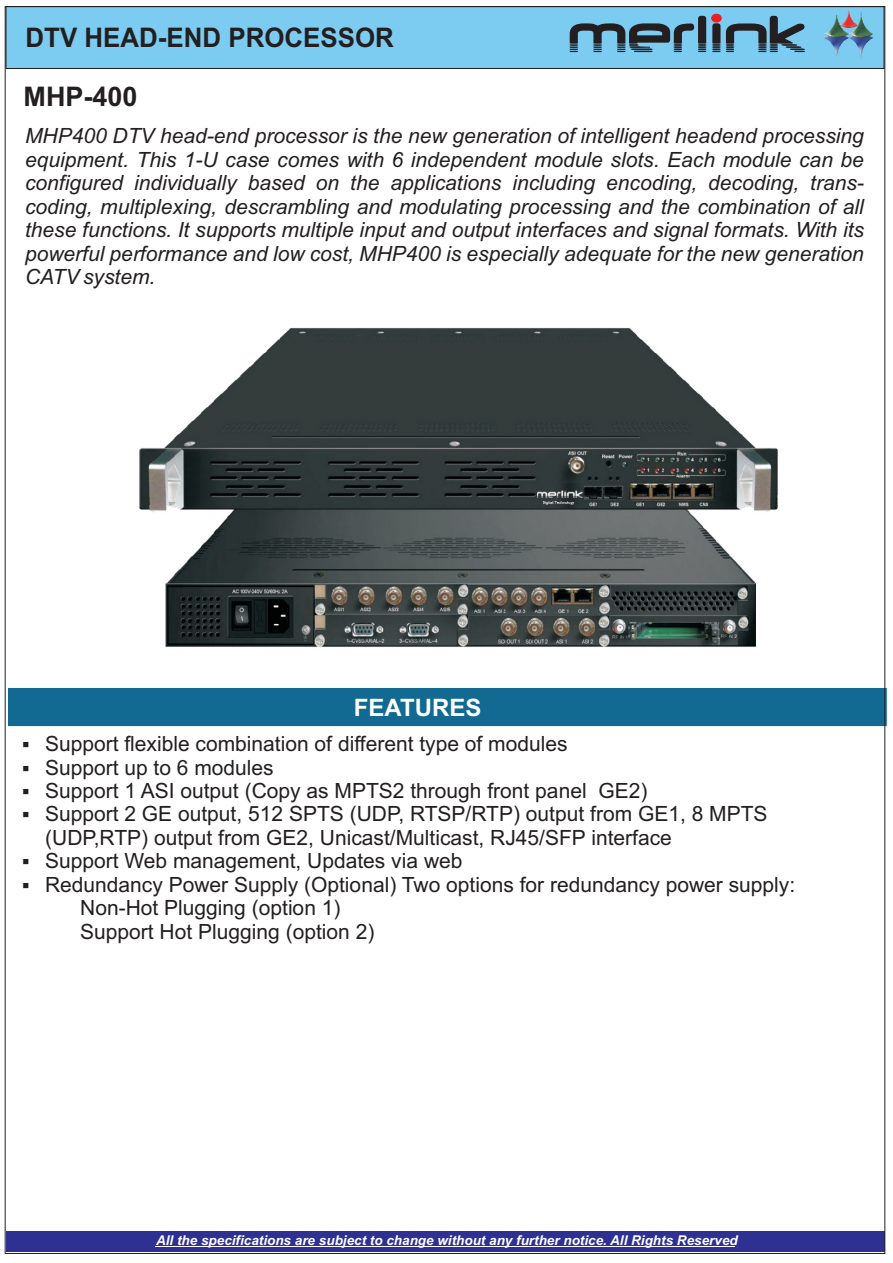
<style>
.page{position:relative;width:893px;height:1263px;background:#fff}
.page>*{position:absolute;margin:0;border:0;box-sizing:border-box;transform-origin:0 0}
.t1{font:700 27px "Arial";color:#231f20;scale:.96 1}
.t2{font:700 27px "Arial";color:#231f20}
.t3{font:700 24px "Arial";color:#fff}
.t4{font:italic 21px/23.4px "Arial";color:#231f20;text-align:justify}
.t5{font:21px/23.4px "Arial";color:#231f20}
.t6{font:17.85px "Wingdings";color:#231f20}
.t7{font:italic 700 13.5px "Arial";color:#fff}
</style>
<div class="page">
<div style="left:7px;top:8px;width:876px;height:61px;background:#7cccf2"></div>
<svg style="left:570px;top:16px;width:235px;height:37px;background:#58869e"></svg>
<div style="left:711px;top:14px;width:11px;height:8px;background:#ee1d23;border:1px solid #ee1d23;border-radius:50%"></div>
<img style="left:822px;top:9px;width:54px;height:52px">
<img style="left:139px;top:328px;width:639px;height:319px">
<div style="left:8px;top:687px;width:880px;height:40px;background:#126992"></div>
<div style="left:6px;top:1231px;width:878px;height:20px;background:#2e3092"></div>
<hr style="left:156px;top:1246px;width:579px;height:1px;background:#fff">
<p class="t1" style="left:26px;top:27px;width:385px">DTV HEAD-END PROCESSOR</p>
<p class="t2" style="left:24px;top:86px;width:116px">MHP-400</p>
<p class="t4" style="left:25px;top:126px;width:840px">MHP400 DTV head-end processor is the new generation of intelligent headend processing equipment. This 1-U case comes with 6 independent module slots. Each module can be configured individually based on the applications including encoding, decoding, trans&shy;coding, multiplexing, descrambling and modulating processing and the combination of all these functions. It supports multiple input and output interfaces and signal formats. With its powerful performance and low cost, MHP400 is especially adequate for the new generation CATV system.</p>
<p class="t3" style="left:354px;top:698px;width:129px">FEATURES</p>
<p class="t5" style="left:22px;top:734px;width:547px">▪Support flexible combination of different type of modules</p>
<p class="t6" style="left:22px;top:784px;width:50px">▪</p>
<p class="t5" style="left:45px;top:757px;width:230px">Support up to 6 modules</p>
<p class="t6" style="left:22px;top:761px;width:50px">▪</p>
<p class="t5" style="left:45px;top:781px;width:724px">Support 1 ASI output (Copy as MPTS2 through front panel GE2)<br>Support 2 GE output, 512 SPTS (UDP, RTSP/RTP) output from GE1, 8 MPTS (UDP,RTP) output from GE2, Unicast/Multicast, RJ45/SFP interface</p>
<p class="t5" style="left:45px;top:851px;width:419px">Support Web management, Updates via web</p>
<p class="t5" style="left:45px;top:875px;width:752px">Redundancy Power Supply (Optional) Two options for redundancy power supply:</p>
<p class="t5" style="left:80px;top:898px;width:262px">Non-Hot Plugging (option 1)</p>
<p class="t5" style="left:80px;top:922px;width:296px">Support Hot Plugging (option 2)</p>
<p class="t6" style="left:22px;top:808px;width:50px">▪</p>
<p class="t7" style="left:156px;top:1235px;width:583px">All the specifications are subject to change without any further notice. All Rights Reserved</p>
</div>
